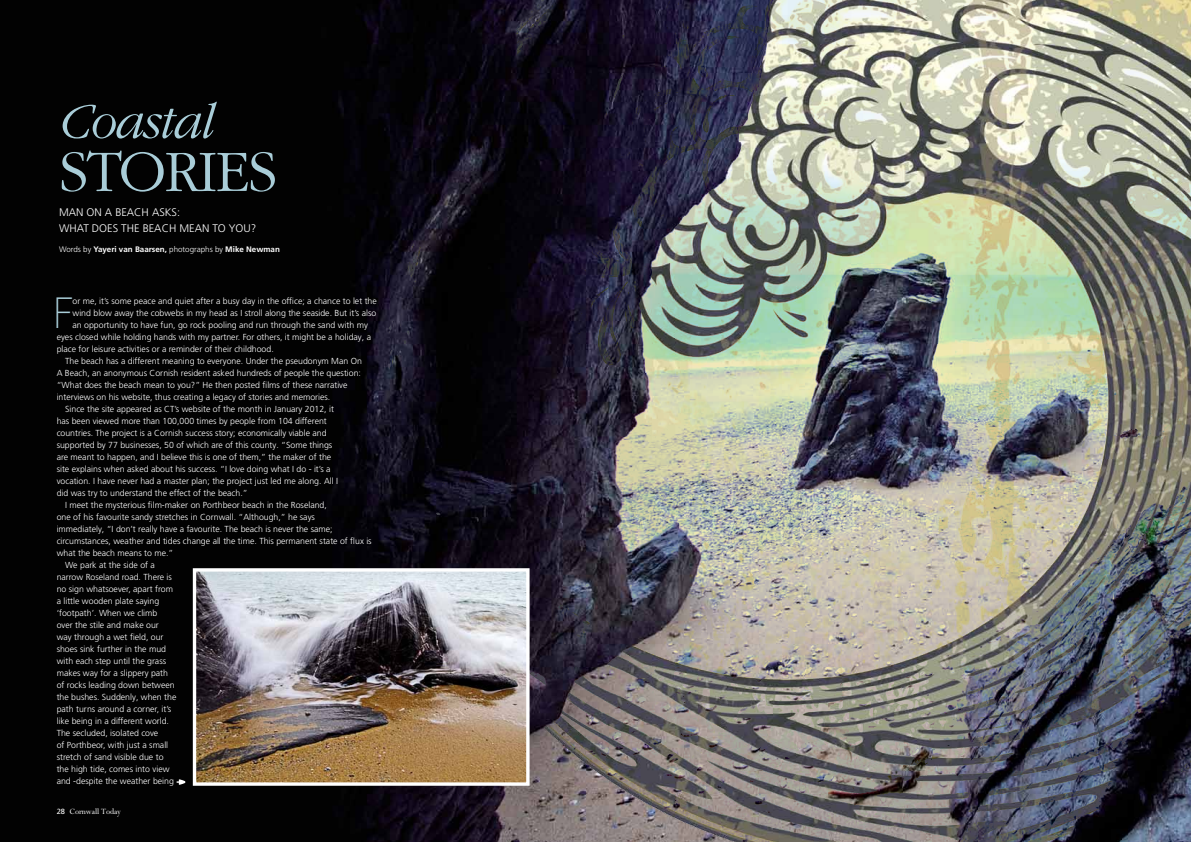
<style>
.page{position:relative;width:1191px;height:842px;background:#fff}
.page>*{position:absolute;margin:0;border:0;box-sizing:border-box;transform-origin:0 0}
.t1{font:300 61px "ITC Garamond Std";letter-spacing:-.03em;color:#a9cdd8}
.t2{font:italic 300 52px "ITC Garamond Std";letter-spacing:-.03em;color:#a9cdd8}
.t3{font:100 47.7px "Agenda";color:#a9cdd8}
.t4{font:300 11px "Frutiger LT Pro";color:#fff}
.t5{font:9px "Perpetua Std";letter-spacing:-.015em;color:#fff}
.t6{font:300 8.8px "Frutiger LT Pro";color:#fff}
.t7{font:700 8px "Frutiger LT Pro";color:#fff}
.s1{font-weight:300}
.s2{font-family:"Frutiger LT Pro";font-size:7.5px}
</style>
<div class="page">
<div style="left:0;top:0;width:387px;height:842px;background:#020202"></div>
<img style="left:387px;top:0;width:804px;height:842px">
<img style="left:197px;top:572px;width:328px;height:210px">
<div style="left:193px;top:568px;width:336px;height:218px;border:3px solid #fff"></div>
<svg style="left:176px;top:779px;width:9px;height:6px"></svg>
<h2 class="t2" style="left:59px;top:93px;width:157px">Coastal</h2>
<h1 class="t1" style="left:59px;top:139px;width:220px">STORIES</h1>
<p class="t4" style="left:59px;top:206px;width:76px">Man on a beach</p>
<p class="t4" style="left:152px;top:206px;width:30px">asks:</p>
<p class="t4" style="left:59px;top:222px;width:18px">What</p>
<p class="t4" style="left:92px;top:222px;width:71px">does th e beach</p>
<p class="t4" style="left:179px;top:222px;width:79px">mean to you ?</p>
<p class="t7" style="left:59px;top:245px;width:222px"><span class="s1">Words by</span> Yayeri van Baarsen, <span class="s1">photographs by</span> Mike Newman</p>
<h3 class="t3" style="left:53px;top:286px;width:21px">F</h3>
<p class="t6" style="left:73px;top:296px;width:306px">or me, it’s some peace and quiet after a busy day in the office; a chance to let the</p>
<p class="t6" style="left:73px;top:308px;width:305px">wind blow away the cobwebs in my head as I stroll along the seaside. But it’s also</p>
<p class="t6" style="left:73px;top:320px;width:297px">an opportunity to have fun, go rock pooling and run through the sand with my</p>
<p class="t6" style="left:57px;top:332px;width:316px">eyes closed while holding hands with my partner. For others, it might be a holiday, a</p>
<p class="t6" style="left:57px;top:344px;width:218px">place for leisure activities or a reminder of their childhood.</p>
<p class="t6" style="left:65px;top:356px;width:298px">The beach has a different meaning to everyone. Under the pseudonym Man On</p>
<p class="t6" style="left:57px;top:368px;width:306px">A Beach, an anonymous Cornish resident asked hundreds of people the question:</p>
<p class="t6" style="left:57px;top:380px;width:292px">“What does the beach mean to you?” He then posted films of these narrative</p>
<p class="t6" style="left:57px;top:392px;width:275px">interviews on his website, thus creating a legacy of stories and memories.</p>
<p class="t6" style="left:65px;top:404px;width:270px">Since the site appeared as CT’s website of the month in January 2012, it</p>
<p class="t6" style="left:57px;top:416px;width:272px">has been viewed more than 100,000 times by people from 104 different</p>
<p class="t6" style="left:57px;top:428px;width:271px">countries. The project is a Cornish success story; economically viable and</p>
<p class="t6" style="left:57px;top:440px;width:277px">supported by 77 businesses, 50 of which are of this county. “Some things</p>
<p class="t6" style="left:57px;top:452px;width:276px">are meant to happen, and I believe this is one of them,” the maker of the</p>
<p class="t6" style="left:57px;top:464px;width:275px">site explains when asked about his success. “I love doing what I do - it’s a</p>
<p class="t6" style="left:57px;top:476px;width:283px">vocation. I have never had a master plan; the project just led me along. All I</p>
<p class="t6" style="left:57px;top:488px;width:192px">did was try to understand the effect of the beach.”</p>
<p class="t6" style="left:65px;top:500px;width:263px">I meet the mysterious film-maker on Porthbeor beach in the Roseland,</p>
<p class="t6" style="left:57px;top:512px;width:260px">one of his favourite sandy stretches in Cornwall. “Although,” he says</p>
<p class="t6" style="left:57px;top:524px;width:277px">immediately, “I don’t really have a favourite. The beach is never the same;</p>
<p class="t6" style="left:57px;top:536px;width:316px">circumstances, weather and tides change all the time. This permanent state of flux is</p>
<p class="t6" style="left:57px;top:548px;width:118px">what the beach means to me.”</p>
<p class="t6" style="left:65px;top:560px;width:91px">We park at the side of a</p>
<p class="t6" style="left:57px;top:572px;width:117px">narrow Roseland road. There is</p>
<p class="t6" style="left:57px;top:584px;width:118px">no sign whatsoever, apart from</p>
<p class="t6" style="left:57px;top:596px;width:104px">a little wooden plate saying</p>
<p class="t6" style="left:57px;top:608px;width:102px">‘footpath’. When we climb</p>
<p class="t6" style="left:57px;top:620px;width:104px">over the stile and make our</p>
<p class="t6" style="left:57px;top:632px;width:108px">way through a wet field, our</p>
<p class="t6" style="left:57px;top:644px;width:111px">shoes sink further in the mud</p>
<p class="t6" style="left:57px;top:656px;width:111px">with each step until the grass</p>
<p class="t6" style="left:57px;top:668px;width:113px">makes way for a slippery path</p>
<p class="t6" style="left:57px;top:680px;width:120px">of rocks leading down between</p>
<p class="t6" style="left:57px;top:692px;width:121px">the bushes. Suddenly, when the</p>
<p class="t6" style="left:57px;top:704px;width:116px">path turns around a corner, it’s</p>
<p class="t6" style="left:57px;top:716px;width:114px">like being in a different world.</p>
<p class="t6" style="left:57px;top:728px;width:103px">The secluded, isolated cove</p>
<p class="t6" style="left:57px;top:740px;width:113px">of Porthbeor, with just a small</p>
<p class="t6" style="left:57px;top:752px;width:108px">stretch of sand visible due to</p>
<p class="t6" style="left:57px;top:764px;width:114px">the high tide, comes into view</p>
<p class="t6" style="left:57px;top:776px;width:119px">and -despite the weather being</p>
<p class="t5" style="left:57px;top:806px;width:66px"><span class="s2">28</span> Cornwall Today</p>
</div>
